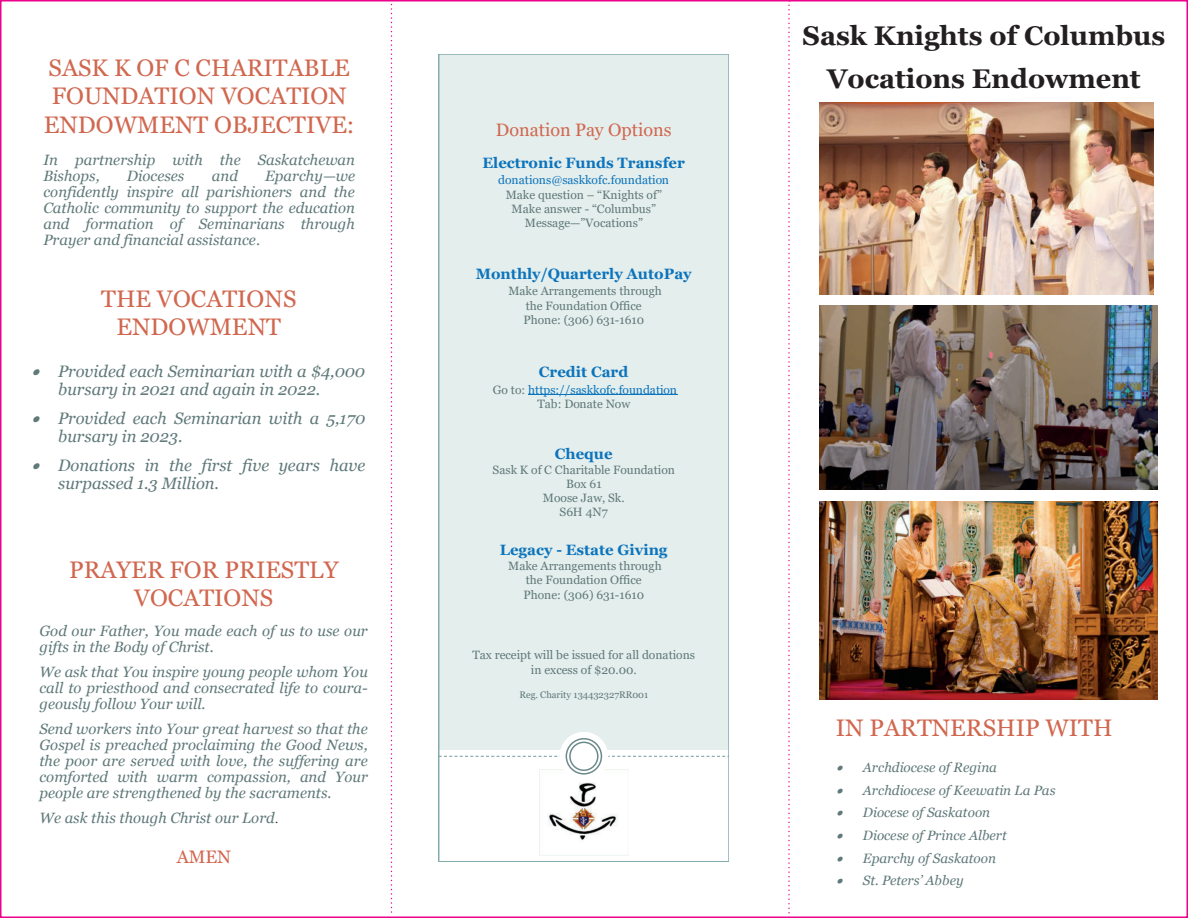
<style>
.page{position:relative;width:1188px;height:918px;background:#fff}
.page>*{position:absolute;margin:0;border:0;box-sizing:border-box;transform-origin:0 0}
.t1{font:700 27px/43.3px "Georgia";color:#231f20;text-align:center}
.t2{font:24px/28.2px "Georgia";color:#d1674f;text-align:center}
.t3{font:18px "Georgia";color:#d1674f}
.t4{font:italic 16.65px "Georgia";letter-spacing:-.005em;color:#607979}
.t5{font:italic 16.5px/17.7px "Georgia";letter-spacing:-.005em;color:#607979}
.t6{font:italic 15px/16px "Georgia";color:#607979}
.t7{font:700 15px "Georgia";color:#0c74bc}
.t8{font:italic 13.5px "Georgia";color:#607979}
.t9{font:12px/14.1px "Georgia";color:#607979;text-align:center}
.t10{font:12px/14.2px "Georgia";color:#0c74bc;text-align:center}
.t11{font:9.6px "Georgia";letter-spacing:-.005em;color:#607979}
.s1{font-style:normal}
.s2{font-style:normal;font-size:11.4px;color:#231f20}
.s3{color:#607979}
</style>
<div class="page">
<div style="left:439px;top:54px;width:290px;height:695px;background:#e4eeed"></div>
<div style="left:439px;top:54px;width:290px;height:808px;border:2px solid #84abae"></div>
<hr style="left:528px;top:395px;width:149px;height:1px;background:#0c74bc">
<img style="left:540px;top:782px;width:89px;height:74px">
<svg style="left:439px;top:732px;width:290px;height:49px"></svg>
<img style="left:819px;top:305px;width:338px;height:185px">
<img style="left:819px;top:501px;width:338px;height:198px">
<img style="left:819px;top:103px;width:335px;height:191px">
<svg style="left:391px;top:0;width:2px;height:918px"></svg>
<svg style="left:788px;top:0;width:2px;height:918px"></svg>
<h2 class="t2" style="left:44px;top:56px;width:312px">SASK K OF C CHARITABLE<br>FOUNDATION VOCATION<br>ENDOWMENT OBJECTIVE:</h2>
<p class="t6" style="left:43px;top:153px;width:313px">In partnership with the Saskatchewan<br>Bishops,</p>
<p class="t6" style="left:43px;top:169px;width:313px;text-align:justify;text-indent:222px">Eparchy—we confidently inspire all parishioners and the Catholic community to support the education and formation of Seminarians through Prayer and financial assistance<span class="s1">.</span></p>
<p class="t6" style="left:127px;top:169px;width:59px">Dioceses</p>
<p class="t6" style="left:212px;top:169px;width:28px">and</p>
<h2 class="t2" style="left:101px;top:286px;width:197px">THE VOCATIONS<br>ENDOWMENT</h2>
<p class="t5" style="left:58px;top:364px;width:308px;text-indent:-27px">• Provided each Seminarian with a $4,000 bursary in 2021 and again in 2022.</p>
<p class="t5" style="left:58px;top:411px;width:309px;text-indent:-27px">• Provided each Seminarian with a 5,170 bursary in 2023.</p>
<p class="t4" style="left:31px;top:459px;width:336px">• Donations in the first five years have</p>
<p class="t5" style="left:58px;top:476px;width:162px">surpassed 1.3 Million.</p>
<h2 class="t2" style="left:69px;top:557px;width:271px">PRAYER FOR PRIESTLY<br>VOCATIONS</h2>
<p class="t6" style="left:39px;top:624px;width:330px">God our Father, You made each of us to use our gifts in the Body of Christ.</p>
<p class="t6" style="left:39px;top:657px;width:330px;line-height:32.1px">We ask that You inspire young people whom You geously follow Your will.</p>
<p class="t6" style="left:39px;top:722px;width:330px;text-align:justify">Send workers into Your great harvest so that the Gospel is preached proclaiming the Good News, the poor are served with love, the suffering are comforted with warm compassion, and Your people are strengthened by the sacraments.</p>
<p class="t6" style="left:39px;top:811px;width:240px">We ask this though Christ our Lord<span class="s2">.</span></p>
<p class="t3" style="left:177px;top:849px;width:56px">AMEN</p>
<p class="t6" style="left:39px;top:681px;width:342px">call to priesthood and consecrated life to coura- -</p>
<p class="t3" style="left:496px;top:122px;width:177px">Donation Pay Options</p>
<p class="t7" style="left:482px;top:156px;width:204px">Electronic Funds Transfer</p>
<p class="t10" style="left:498px;top:174px;width:172px">donations@saskkofc.foundation</p>
<p class="t9" style="left:506px;top:188px;width:158px">Make question – “Knights of”<br>Make answer - “Columbus”<br>Message—”Vocations”</p>
<p class="t7" style="left:476px;top:268px;width:217px">Monthly/Quarterly AutoPay</p>
<p class="t9" style="left:508px;top:285px;width:155px">Make Arrangements through the Foundation Office<br>Phone: (306) 631-1610</p>
<p class="t7" style="left:539px;top:366px;width:91px">Credit Card</p>
<p class="t10" style="left:493px;top:383px;width:186px"><span class="s3">Go to:</span> https://saskkofc.foundation<br><span class="s3">Tab: Donate Now</span></p>
<p class="t7" style="left:555px;top:447px;width:59px">Cheque</p>
<p class="t9" style="left:493px;top:464px;width:184px">Sask K of C Charitable Foundation<br>Box 61<br>Moose Jaw, Sk.<br>S6H 4N7</p>
<p class="t7" style="left:500px;top:544px;width:169px">Legacy - Estate Giving</p>
<p class="t9" style="left:508px;top:560px;width:155px">Make Arrangements through the Foundation Office<br>Phone: (306) 631-1610</p>
<p class="t9" style="left:618px;top:188px;width:6px">“</p>
<p class="t9" style="left:613px;top:202px;width:6px">“</p>
<p class="t9" style="left:472px;top:649px;width:224px">Tax receipt will be issued for all donations in excess of $20.00.</p>
<p class="t11" style="left:519px;top:690px;width:130px">Reg. Charity 134432327RR001</p>
<h1 class="t1" style="left:803px;top:16px;width:364px">Sask Knights of Columbus<br>Vocations Endowment</h1>
<h2 class="t2" style="left:836px;top:716px;width:278px">IN PARTNERSHIP WITH</h2>
<p class="t8" style="left:836px;top:762px;width:163px">• Archdiocese of Regina</p>
<p class="t8" style="left:836px;top:785px;width:221px">• Archdiocese of Keewatin La Pas</p>
<p class="t8" style="left:836px;top:807px;width:156px">• Diocese of Saskatoon</p>
<p class="t8" style="left:836px;top:830px;width:172px">• Diocese of Prince Albert</p>
<p class="t8" style="left:836px;top:852px;width:162px">• Eparchy of Saskatoon</p>
<p class="t8" style="left:836px;top:875px;width:129px">• St. Peters’ Abbey</p>
<p class="t8" style="left:887px;top:872px;width:4px">’</p>
<p class="t8" style="left:899px;top:872px;width:4px">’</p>
</div>
